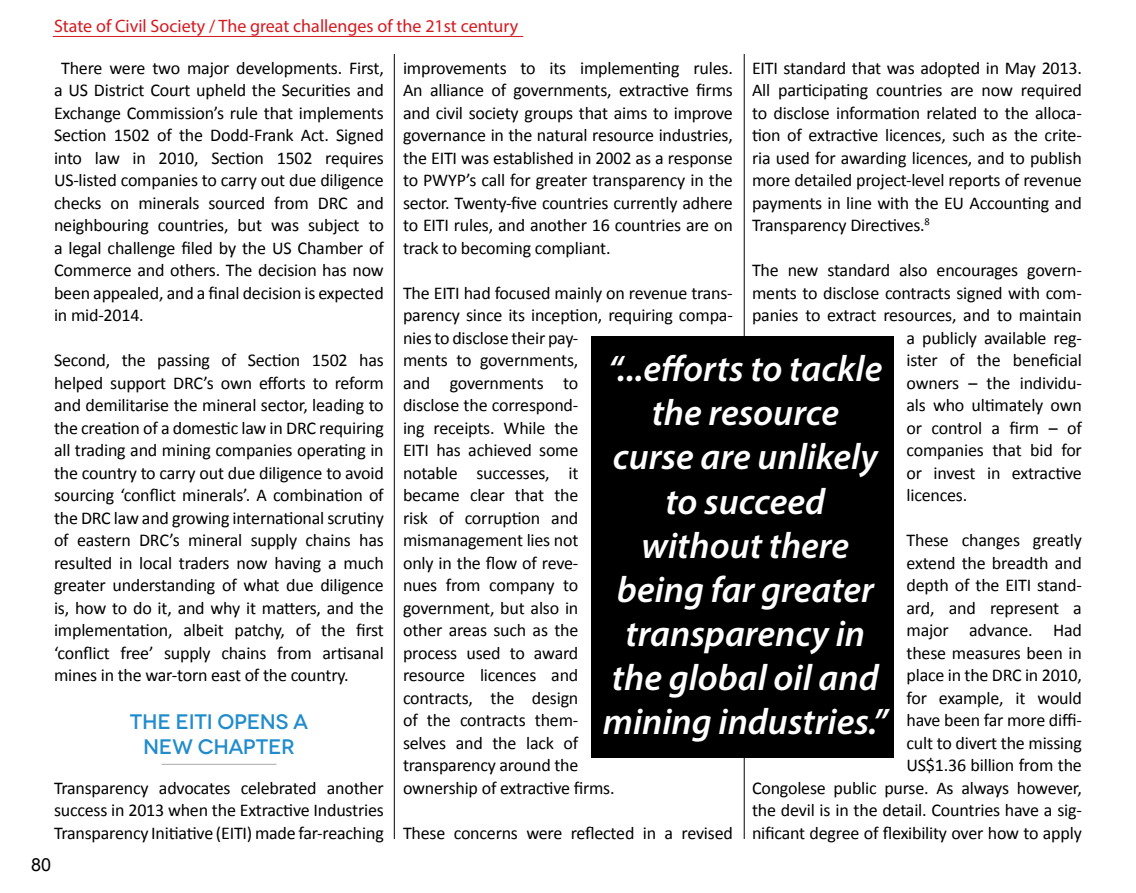
<style>
.page{position:relative;width:1136px;height:893px;background:#fff}
.page>*{position:absolute;margin:0;border:0;box-sizing:border-box;transform-origin:0 0}
.t1{font:italic 600 36.75px/44.1px "Myriad Pro";color:#fff;text-align:center}
.t2{font:500 21px/25.2px "Novecentowide";letter-spacing:-.01em;color:#218ccc;text-align:center}
.t3{font:18px/22.5px "Calibri";letter-spacing:-.01em;color:#000;text-align:justify}
.t4{font:18px "Myriad Pro";color:#d51920}
.t5{font:18px "Arial";color:#000}
</style>
<div class="page">
<hr style="left:53px;top:36px;width:470px;height:1px;background:#d51920">
<hr style="left:394px;top:54px;width:1px;height:785px;background:#000">
<hr style="left:743px;top:54px;width:1px;height:785px;background:#000">
<hr style="left:161px;top:764px;width:115px;height:1px;background:#a7a9ac">
<div style="left:591px;top:336px;width:302px;height:421px;background:#000"></div>
<p class="t4" style="left:54px;top:15px;width:466px">State of Civil Society / The great challenges of the 21st century</p>
<p class="t3" style="left:54px;top:56px;width:331px;text-indent:7px">There were two major developments. First, a US District Court upheld the Securities and Exchange Commission’s rule that implements Section 1502 of the Dodd-Frank Act. Signed into law in 2010, Section 1502 requires US-listed companies to carry out due diligence checks on minerals sourced from DRC and neighbouring countries, but was subject to a legal challenge filed by the US Chamber of Commerce and others. The decision has now been appealed, and a final decision is expected in mid-2014.</p>
<p class="t3" style="left:54px;top:349px;width:331px">Second, the passing of Section 1502 has helped support DRC’s own efforts to reform and demilitarise the mineral sector, leading to the creation of a domestic law in DRC requiring all trading and mining companies operating in the country to carry out due diligence to avoid sourcing ‘conflict minerals’. A combination of the DRC law and growing international scrutiny of eastern DRC’s mineral supply chains has resulted in local traders now having a much greater understanding of what due diligence is, how to do it, and why it matters, and the implementation, albeit patchy, of the first ‘conflict free’ supply chains from artisanal mines in the war-torn east of the country.</p>
<p class="t2" style="left:130px;top:709px;width:180px">THE EITI OPENS A<br>NEW CHAPTER</p>
<p class="t3" style="left:54px;top:776px;width:331px">Transparency advocates celebrated another success in 2013 when the Extractive Industries Transparency Initiative (EITI) made far-reaching</p>
<p class="t5" style="left:31px;top:852px;width:22px">80</p>
<p class="t3" style="left:403px;top:56px;width:331px">improvements to its implementing rules.<br>An alliance of governments, extractive firms and civil society groups that aims to improve governance in the natural resource industries, the EITI was established in 2002 as a response to PWYP’s call for greater transparency in the sector. Twenty-five countries currently adhere to EITI rules, and another 16 countries are on track to becoming compliant.</p>
<p class="t3" style="left:403px;top:281px;width:331px;text-align:left">The EITI had focused mainly on revenue trans&shy;parency since its inception, requiring compa&shy;nies to disclose their pay-<br>ments to governments,<br>and governments to<br>disclose the correspond-<br>ing receipts. While the<br>EITI has achieved some<br>notable successes, it<br>became clear that the<br>risk of corruption and<br>mismanagement lies not<br>only in the flow of reve-<br>nues from company to<br>government, but also in<br>other areas such as the<br>process used to award<br>resource licences and<br>contracts, the design<br>of the contracts them-<br>selves and the lack of<br>transparency around the<br>ownership of extractive firms.</p>
<p class="t3" style="left:403px;top:821px;width:331px">These concerns were reflected in a revised</p>
<p class="t3" style="left:752px;top:56px;width:331px">EITI standard that was adopted in May 2013.<br>All participating countries are now required to disclose information related to the alloca&shy;tion of extractive licences, such as the crite&shy;ria used for awarding licences, and to publish more detailed project-level reports of revenue payments in line with the EU Accounting and Transparency Directives.<sup>8</sup></p>
<p class="t3" style="left:752px;top:259px;width:331px">The new standard also encourages govern-</p>
<p class="t3" style="left:752px;top:281px;width:331px">ments to disclose contracts signed with com-</p>
<p class="t3" style="left:752px;top:304px;width:331px">panies to extract resources, and to maintain</p>
<p class="t3" style="left:906px;top:326px;width:177px">a publicly available reg-</p>
<p class="t3" style="left:906px;top:349px;width:177px">ister of the beneficial</p>
<p class="t3" style="left:906px;top:371px;width:177px">owners – the individu-</p>
<p class="t3" style="left:906px;top:394px;width:177px">als who ultimately own</p>
<p class="t3" style="left:906px;top:416px;width:177px">or control a firm – of</p>
<p class="t3" style="left:906px;top:439px;width:177px">companies that bid for</p>
<p class="t3" style="left:906px;top:461px;width:177px">or invest in extractive</p>
<p class="t3" style="left:906px;top:484px;width:62px">licences.</p>
<p class="t3" style="left:752px;top:529px;width:331px;text-align:right">These changes greatly<br>extend the breadth and<br>depth of the EITI stand-<br>ard, and represent a<br>major advance. Had<br>these measures been in<br>place in the DRC in 2010,<br>for example, it would<br>have been far more diffi-<br>cult to divert the missing<br>US$1.36 billion from the<br>Congolese public purse. As always however, the devil is in the detail. Countries have a sig&shy;nificant degree of flexibility over how to apply</p>
<h1 class="t1" style="left:603px;top:346px;width:286px">“...efforts to tackle the resource<br>curse are unlikely to succeed without there being far greater transparency in the global oil and mining industries.”</h1>
</div>
